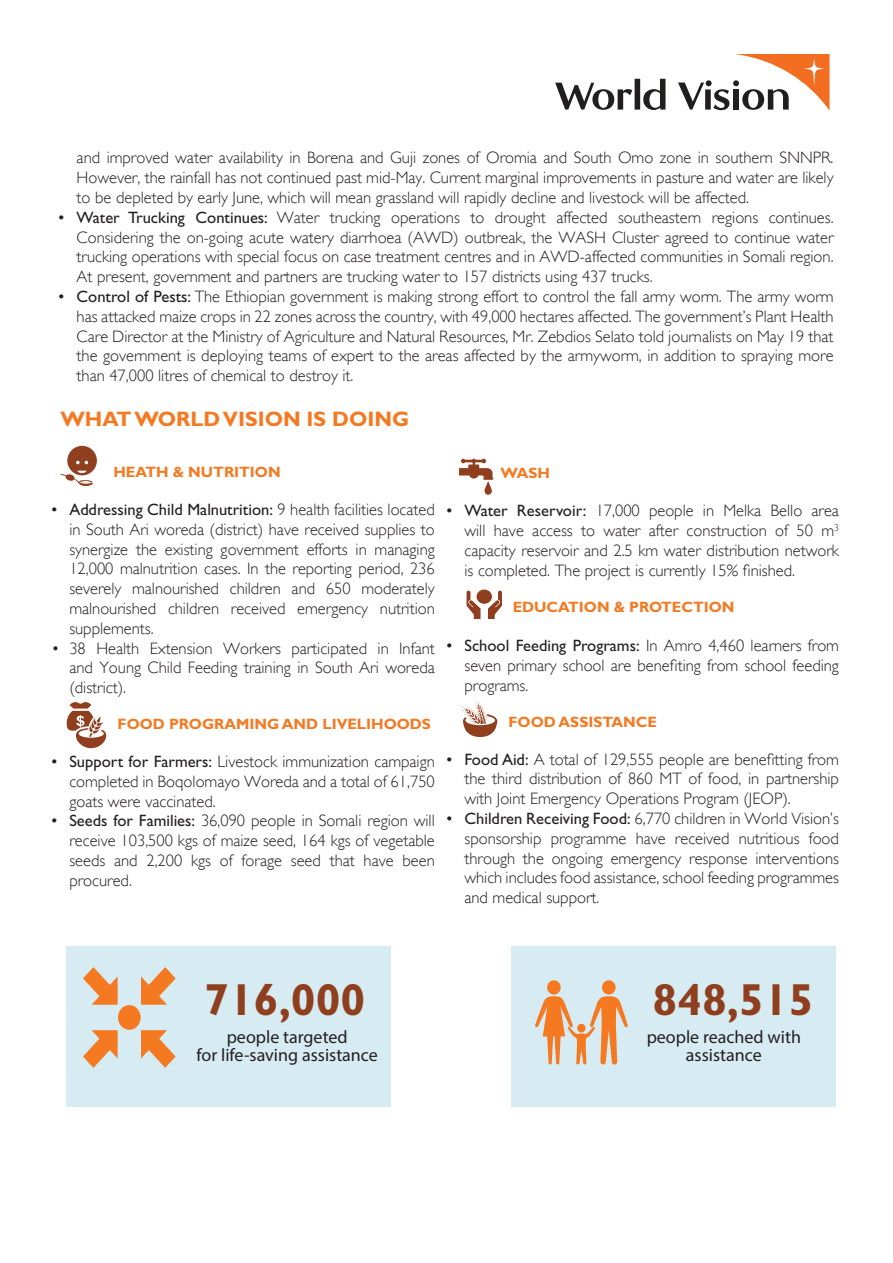
<style>
.page{position:relative;width:893px;height:1263px;background:#fff}
.page>*{position:absolute;margin:0;border:0;box-sizing:border-box;transform-origin:0 0}
.t1{font:700 45px "Gill Sans";color:#8f3f1e}
.t2{font:700 21px "Gill Sans";color:#f47921}
.t3{font:18px "Myriad Pro";color:#231f20}
.t4{font:300 16.5px/19.8px "Gill Sans";color:#231f20;text-align:justify}
.t5{font:700 15px "Gill Sans";color:#f47921}
.s1{font-weight:400}
</style>
<div class="page">
<svg style="left:555px;top:54px;width:274px;height:57px"></svg>
<svg style="left:66px;top:702px;width:40px;height:46px"></svg>
<svg style="left:467px;top:589px;width:35px;height:30px"></svg>
<svg style="left:60px;top:446px;width:37px;height:40px"></svg>
<svg style="left:459px;top:459px;width:34px;height:36px"></svg>
<svg style="left:460px;top:700px;width:37px;height:37px"></svg>
<div style="left:66px;top:946px;width:325px;height:160px;background:#d7ebf2"></div>
<svg style="left:83px;top:967px;width:93px;height:101px"></svg>
<div style="left:511px;top:946px;width:325px;height:160px;background:#d7ebf2"></div>
<svg style="left:535px;top:980px;width:93px;height:84px"></svg>
<p class="t4" style="left:77px;top:148px;width:758px">and improved water availability in Borena and Guji zones of Oromia and South Omo zone in southern SNNPR.<br>However, the rainfall has not continued past mid-May. Current marginal improvements in pasture and water are likely to be depleted by early June, which will mean grassland will rapidly decline and livestock will be affected.</p>
<p class="t4" style="left:77px;top:207px;width:758px;text-indent:-18px"><span class="s1">• Water Trucking Continues:</span> Water trucking operations to drought affected southeastern regions continues.<br>Considering the on-going acute watery diarrhoea (AWD) outbreak, the WASH Cluster agreed to continue water trucking operations with special focus on case treatment centres and in AWD-affected communities in Somali region.<br>At present, government and partners are trucking water to 157 districts using 437 trucks.</p>
<p class="t4" style="left:77px;top:287px;width:758px;text-indent:-18px"><span class="s1">• Control of Pests:</span> The Ethiopian government is making strong effort to control the fall army worm. The army worm has attacked maize crops in 22 zones across the country, with 49,000 hectares affected. The government’s Plant Health Care Director at the Ministry of Agriculture and Natural Resources, Mr. Zebdios Selato told journalists on May 19 that the government is deploying teams of expert to the areas affected by the armyworm, in addition to spraying more than 47,000 litres of chemical to destroy it.</p>
<p class="t2" style="left:60px;top:407px;width:350px">WHAT WORLD VISION IS DOING</p>
<p class="t5" style="left:113px;top:463px;width:169px">HEATH &amp; NUTRITION</p>
<p class="t4" style="left:69px;top:500px;width:367px;text-indent:-18px"><span class="s1">• Addressing Child Malnutrition:</span> 9 health facilities located in South Ari woreda (district) have received supplies to synergize the existing government efforts in managing 12,000 malnutrition cases. In the reporting period, 236 severely malnourished children and 650 moderately malnourished children received emergency nutrition supplements.</p>
<p class="t4" style="left:69px;top:638px;width:367px;text-indent:-18px">• 38 Health Extension Workers participated in Infant and Young Child Feeding training in South Ari woreda (district).</p>
<p class="t5" style="left:118px;top:715px;width:315px">FOOD PROGRAMING AND LIVELIHOODS</p>
<p class="t4" style="left:69px;top:752px;width:367px;text-indent:-18px"><span class="s1">• Support for Farmers:</span> Livestock immunization campaign completed in Boqolomayo Woreda and a total of 61,750 goats were vaccinated.</p>
<p class="t4" style="left:69px;top:811px;width:367px;text-indent:-18px"><span class="s1">• Seeds for Families:</span> 36,090 people in Somali region will receive 103,500 kgs of maize seed, 164 kgs of vegetable seeds and 2,200 kgs of forage seed that have been procured.</p>
<p class="t5" style="left:500px;top:464px;width:51px">WASH</p>
<p class="t4" style="left:464px;top:501px;width:376px;text-indent:-18px"><span class="s1">• Water Reservoir:</span> 17,000 people in Melka Bello area will have access to water after construction of 50 m<sup>3 </sup>capacity reservoir and 2.5 km water distribution network is completed. The project is currently 15% finished.</p>
<p class="t5" style="left:513px;top:598px;width:223px">EDUCATION &amp; PROTECTION</p>
<p class="t4" style="left:464px;top:636px;width:376px;text-indent:-18px"><span class="s1">• School Feeding Programs:</span> In Amro 4,460 learners from seven primary school are benefiting from school feeding programs.</p>
<p class="t5" style="left:508px;top:713px;width:150px">FOOD ASSISTANCE</p>
<p class="t4" style="left:464px;top:749px;width:376px;text-indent:-18px"><span class="s1">• Food Aid:</span> A total of 129,555 people are benefitting from the third distribution of 860 MT of food, in partnership with Joint Emergency Operations Program (JEOP).</p>
<p class="t4" style="left:464px;top:809px;width:376px;text-indent:-18px"><span class="s1">• Children Receiving Food:</span> 6,770 children in World Vision’s sponsorship programme have received nutritious food through the ongoing emergency response interventions which includes food assistance, school feeding programmes and medical support.</p>
<p class="t1" style="left:204px;top:973px;width:163px">716,000</p>
<p class="t3" style="left:227px;top:1026px;width:122px">people targeted</p>
<p class="t3" style="left:197px;top:1044px;width:183px">for life-saving assistance</p>
<p class="t1" style="left:652px;top:973px;width:163px">848,515</p>
<p class="t3" style="left:647px;top:1026px;width:156px">people reached with</p>
<p class="t3" style="left:686px;top:1044px;width:77px">assistance</p>
</div>
